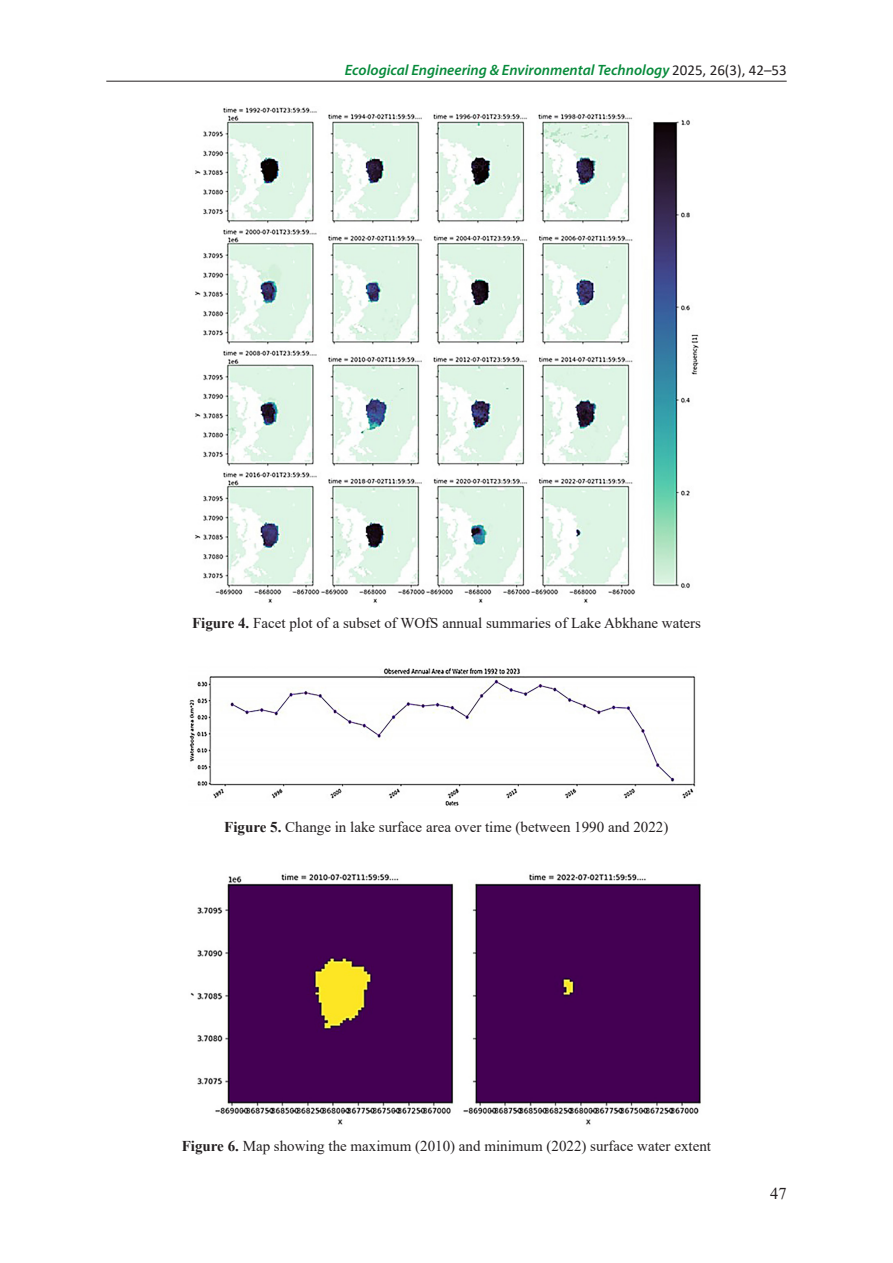
<style>
.page{position:relative;width:893px;height:1263px;background:#fff}
.page>*{position:absolute;margin:0;border:0;box-sizing:border-box;transform-origin:0 0}
.t1{font:16.5px "Times New Roman";color:#231f20}
.Figure{font:15px "Times New Roman";color:#231f20}
.t2{font:italic 600 15px "Myriad Pro";color:#088b3c}
.s1{font-family:"Calibri";font-weight:400;font-style:normal;color:#231f20}
.s2{font-weight:700}
</style>
<div class="page">
<hr style="left:106px;top:81px;width:681px;height:1px;background:#231f20">
<img style="left:195px;top:107px;width:504px;height:496px">
<img style="left:189px;top:668px;width:507px;height:138px">
<img style="left:190px;top:873px;width:511px;height:252px">
<p class="t2" style="left:345px;top:60px;width:443px">Ecological Engineering &amp; Environmental Technology <span class="s1">2025, 26(3), 42–53</span></p>
<p class="Figure" style="left:192px;top:612px;width:510px"><span class="s2">Figure 4.</span> Facet plot of a subset of WOfS annual summaries of Lake Abkhane waters</p>
<p class="Figure" style="left:224px;top:816px;width:446px"><span class="s2">Figure 5.</span> Change in lake surface area over time (between 1990 and 2022)</p>
<p class="Figure" style="left:182px;top:1136px;width:531px"><span class="s2">Figure 6.</span> Map showing the maximum (2010) and minimum (2022) surface water extent</p>
<p class="t1" style="left:770px;top:1182px;width:18px">47</p>
</div>
